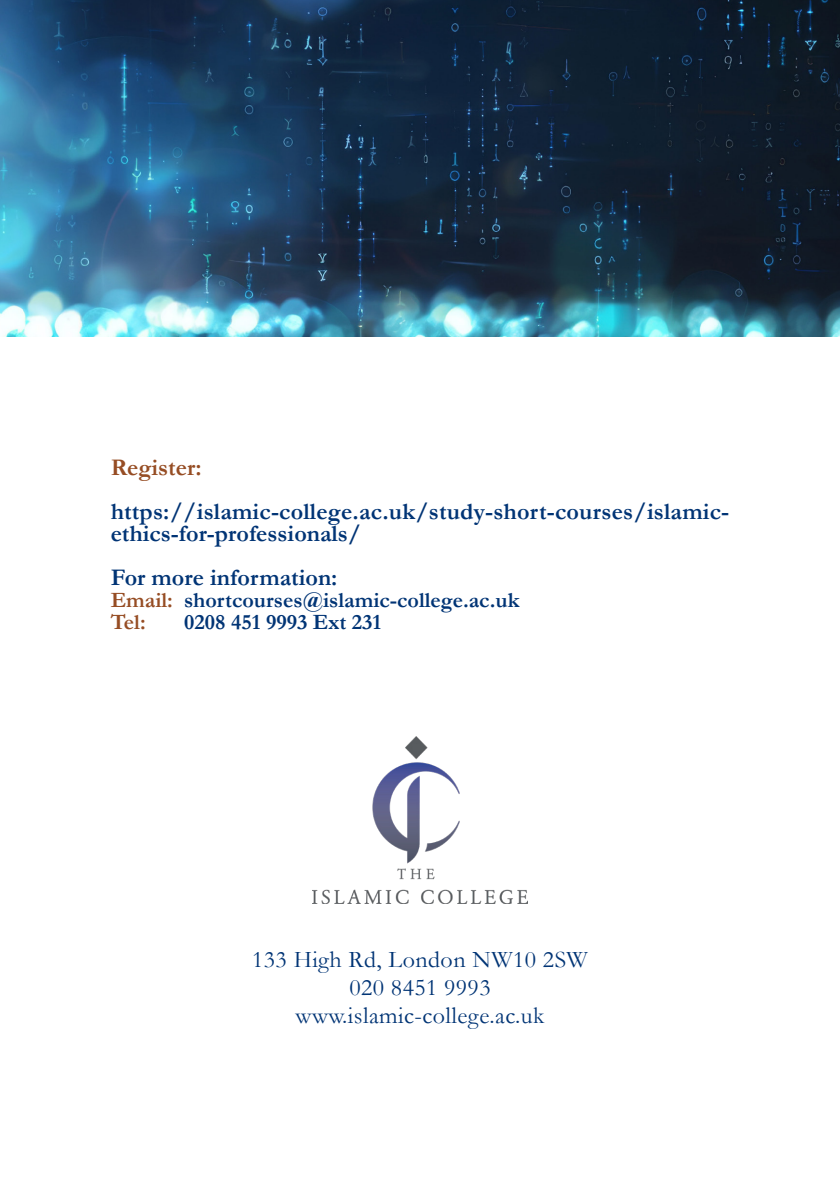
<style>
.page{position:relative;width:840px;height:1191px;background:#fff}
.page>*{position:absolute;margin:0;border:0;box-sizing:border-box;transform-origin:0 0}
.t1{font:700 24px/22px "Garamond";letter-spacing:.01em;color:#013475}
.t2{font:24px "Garamond";letter-spacing:.02em;color:#013475}
.t3{font:700 24px "Garamond";color:#964d24}
.t4{font:700 22px "Garamond";color:#013475}
.t5{font:700 22px "Garamond";color:#964d24}
.s1{color:#964d24}
</style>
<div class="page">
<img style="left:0;top:0;width:839px;height:336px">
<img style="left:312px;top:737px;width:215px;height:166px">
<p class="t3" style="left:111px;top:451px;width:92px">Register:</p>
<p class="t1" style="left:111px;top:500px;width:619px">https://islamic-college.ac.uk/study-short-courses/islamic&shy;ethics-for-professionals/</p>
<p class="t1" style="left:111px;top:566px;width:228px">For more information:</p>
<p class="t4" style="left:111px;top:585px;width:410px"><span class="s1">Email:</span> shortcourses@islamic-college.ac.uk</p>
<p class="t5" style="left:111px;top:607px;width:37px">Tel:</p>
<p class="t4" style="left:184px;top:607px;width:198px">0208 451 9993 Ext 231</p>
<p class="t2" style="left:252px;top:943px;width:337px">133 High Rd, London NW10 2SW</p>
<p class="t2" style="left:349px;top:971px;width:142px">020 8451 9993</p>
<p class="t2" style="left:295px;top:999px;width:250px">www.islamic-college.ac.uk</p>
</div>
